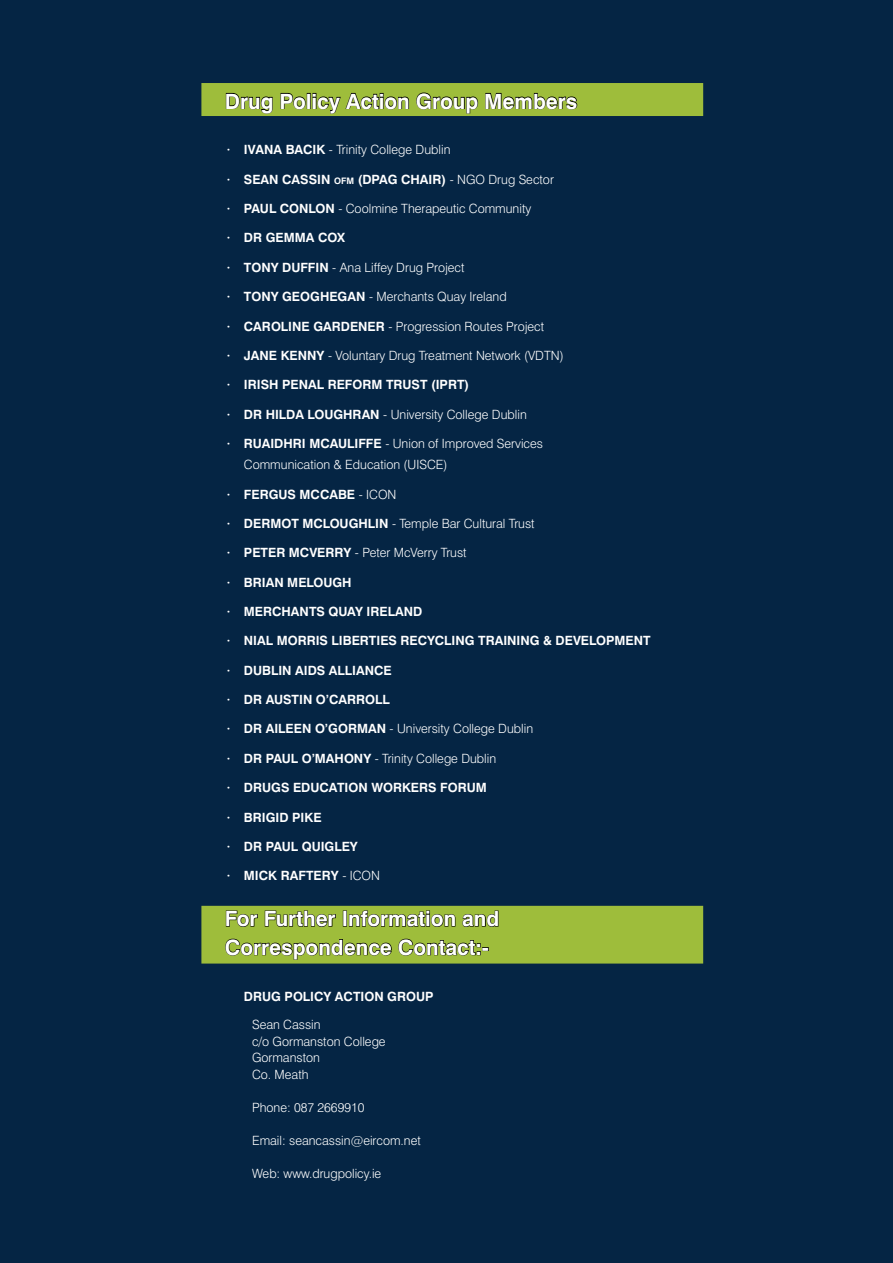
<style>
.page{position:relative;width:893px;height:1263px;background:#052544}
.page>*{position:absolute;margin:0;border:0;box-sizing:border-box;transform-origin:0 0}
.t1{font:700 21px/28.7px "Swiss 721 BT";color:#fff}
.t2{font:300 12.75px/16.5px "Swiss 721 BT";color:#fff}
.t3{font:700 12.75px "Swiss 721 BT";color:#fff}
.s1{font-weight:700}
.s2{font-size:8.85px}
.s3{font-weight:300}
</style>
<div class="page">
<div style="left:201px;top:83px;width:502px;height:33px;background:#9ebd3b"></div>
<div style="left:201px;top:906px;width:502px;height:57px;background:#9ebd3b"></div>
<svg style="left:226px;top:93px;width:47px;height:21px"></svg>
<svg style="left:280px;top:93px;width:26px;height:17px"></svg>
<div style="left:307px;top:93px;width:4px;height:16px;border:1px solid #000"></div>
<svg style="left:313px;top:92px;width:96px;height:22px"></svg>
<svg style="left:416px;top:92px;width:62px;height:22px"></svg>
<svg style="left:485px;top:92px;width:92px;height:18px"></svg>
<svg style="left:226px;top:910px;width:32px;height:17px"></svg>
<svg style="left:264px;top:910px;width:72px;height:17px"></svg>
<div style="left:343px;top:911px;width:4px;height:15px;border:1px solid #000"></div>
<svg style="left:349px;top:910px;width:107px;height:17px"></svg>
<svg style="left:462px;top:910px;width:37px;height:17px"></svg>
<svg style="left:225px;top:938px;width:167px;height:22px"></svg>
<svg style="left:398px;top:938px;width:91px;height:18px"></svg>
<h1 class="t1" style="left:225px;top:87px;width:354px">DRUG POLICY ACTION GROUP MEMBERS</h1>
<p class="t2" style="left:227px;top:141px;width:225px"><span class="s1">· IVANA BACIK</span> - Trinity College Dublin</p>
<p class="t3" style="left:227px;top:171px;width:328px">· SEAN CASSI N <span class="s2">ofm</span> (DPAG CHAI R) <span class="s3">- NGO Drug Sector</span></p>
<p class="t3" style="left:227px;top:201px;width:15px">· PA</p>
<p class="t2" style="left:260px;top:200px;width:273px"><span class="s1">UL CONLON</span> - Coolmine Therapeutic Community</p>
<p class="t3" style="left:227px;top:230px;width:120px">· DR GEMMA COX</p>
<p class="t2" style="left:227px;top:259px;width:239px"><span class="s1">· TONY DUFFI N</span> - Ana Liffey Drug Project</p>
<p class="t2" style="left:227px;top:288px;width:281px"><span class="s1">· TONY GEOGHEGAN</span> - Merchants Quay Ireland</p>
<p class="t3" style="left:227px;top:318px;width:16px">· CA</p>
<p class="t2" style="left:262px;top:318px;width:284px"><span class="s1">ROLI NE GARDENER</span> - Progression Routes Project</p>
<p class="t2" style="left:227px;top:347px;width:338px"><span class="s1">· JANE KENNY</span> - Voluntary Drug Treatment Network (VDTN)</p>
<p class="t3" style="left:227px;top:377px;width:222px">· IRISH PENAL REFORM TRUST (IPRT</p>
<p class="t3" style="left:465px;top:377px;width:6px">)</p>
<p class="t2" style="left:227px;top:406px;width:301px"><span class="s1">· DR HI LDA LOUGHRAN</span> - University College Dublin</p>
<p class="t2" style="left:244px;top:433px;width:301px;line-height:21.1px;text-indent:-17px"><span class="s1">· RUAI DHRI MCAULI FFE</span> - Union of Improved Services<br>Communication &amp; Education (UISCE)</p>
<p class="t3" style="left:227px;top:486px;width:103px">· FERGUS MCCAB</p>
<p class="t2" style="left:347px;top:486px;width:51px"><span class="s1">E</span> - ICON</p>
<p class="t2" style="left:227px;top:515px;width:309px"><span class="s1">· DERMOT MCLOUGHLI N</span> - Temple Bar Cultural Trust</p>
<p class="t2" style="left:227px;top:544px;width:241px"><span class="s1">· P ETER MCVERRY</span> - Peter McVerry Trust</p>
<p class="t3" style="left:227px;top:574px;width:126px">· BRIAN MELOUGH</p>
<p class="t3" style="left:227px;top:604px;width:197px">· M ERCHANTS QUAY IRELAND</p>
<p class="t3" style="left:227px;top:633px;width:14px">· NIA</p>
<p class="t3" style="left:266px;top:633px;width:386px">L MORRIS LIBERTI ES RECYCLI NG TRAI NI NG &amp; DEVELOPMENT</p>
<p class="t3" style="left:227px;top:662px;width:166px">· DUBLI N AIDS ALLIANCE</p>
<p class="t3" style="left:227px;top:692px;width:164px">· DR AUSTI N O’CARROLL</p>
<p class="t2" style="left:227px;top:720px;width:308px"><span class="s1">· DR AI LEEN O’GORMAN</span> - University College Dublin</p>
<p class="t2" style="left:227px;top:750px;width:271px"><span class="s1">· DR PAUL O’MAHONY</span> - Trinity College Dublin</p>
<p class="t3" style="left:227px;top:780px;width:261px">· DRUGS EDUCATION WORKERS FORUM</p>
<p class="t3" style="left:227px;top:809px;width:96px">· BRIGID PIKE</p>
<p class="t3" style="left:227px;top:839px;width:132px">· DR PAUL QUIGLEY</p>
<p class="t3" style="left:227px;top:868px;width:14px">· MI</p>
<p class="t3" style="left:259px;top:868px;width:123px">CK RAFTERY <span class="s3">- ICON</span></p>
<h1 class="t1" style="left:225px;top:904px;width:276px">FOR FURTHER INFORMATION AND<br>CORRESPONDENCE CONTACT:-</h1>
<p class="t3" style="left:244px;top:989px;width:191px">DRUG POLICY ACTION GROUP</p>
<p class="t2" style="left:252px;top:1016px;width:135px">Sean Cassin<br>c/o Gormanston College<br>Gormanston<br>Co. Meath</p>
<p class="t2" style="left:252px;top:1099px;width:114px">Phone: 087 2669910</p>
<p class="t2" style="left:252px;top:1132px;width:170px">Email: seancassin@eircom.net</p>
<p class="t2" style="left:252px;top:1165px;width:131px">Web: www.drugpolicy.ie</p>
</div>
